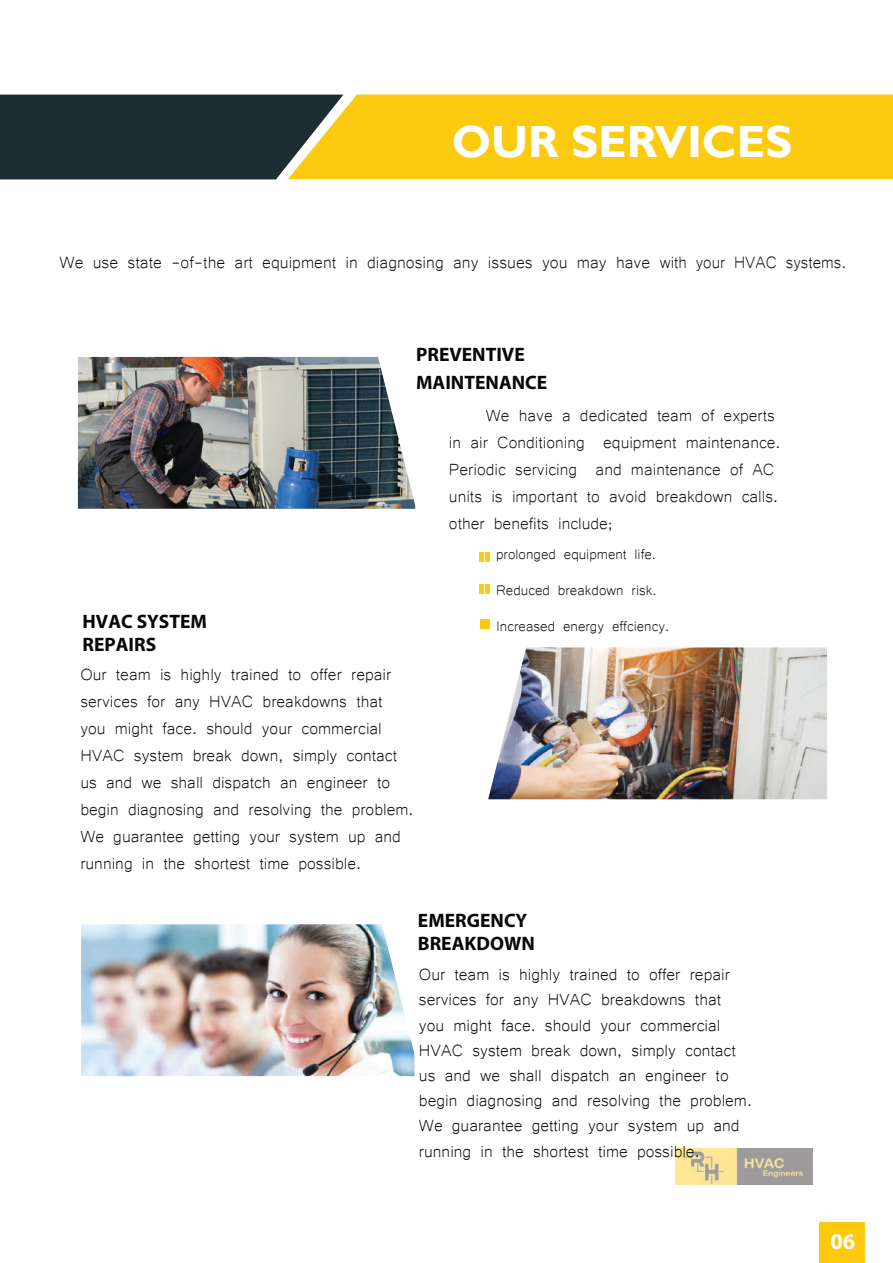
<style>
.page{position:relative;width:893px;height:1263px;background:#fff}
.page>*{position:absolute;margin:0;border:0;box-sizing:border-box;transform-origin:0 0}
.t1{font:700 45px "Gill Sans";color:#fff}
.t2{font:700 22.5px "Myriad Pro";color:#fff}
.t3{font:21.3px "Microsoft Yi Baiti";color:#0d0e0d}
.t4{font:21px/27px "Microsoft Yi Baiti";color:#0b0b0a}
.t5{font:21px/25.2px "Microsoft Yi Baiti";color:#070807}
.t6{font:21px/27px "Microsoft Yi Baiti";color:#0f100e}
.t7{font:700 19.5px/23.4px "Myriad Pro";color:#070807}
.t8{font:18px/36px "Microsoft Yi Baiti";color:#0a0c0a}
</style>
<div class="page">
<svg style="left:480px;top:552px;width:10px;height:10px"></svg>
<svg style="left:480px;top:619px;width:10px;height:10px"></svg>
<svg style="left:480px;top:584px;width:10px;height:10px"></svg>
<img style="left:675px;top:1149px;width:137px;height:35px">
<div style="left:819px;top:1223px;width:45px;height:40px;background:#fcc90d"></div>
<img style="left:81px;top:924px;width:333px;height:152px">
<div style="left:0;top:95px;width:288px;height:84px;background:#1c2d34"></div>
<div style="left:288px;top:95px;width:605px;height:84px;background:#fccb10"></div>
<img style="left:78px;top:357px;width:337px;height:152px">
<img style="left:488px;top:647px;width:339px;height:152px">
<h1 class="t1" style="left:452px;top:114px;width:342px">OUR SERVICES</h1>
<h1 class="t1" style="left:378px;top:115px;width:342px">OUR SERVICES</h1>
<p class="t3" style="left:60px;top:250px;width:788px">We use state -of-the art equipment in diagnosing any issues you may have with your HVAC systems.</p>
<p class="t7" style="left:83px;top:609px;width:126px">HVAC SYSTEM<br>REPAIRS</p>
<p class="t7" style="left:416px;top:340px;width:133px;line-height:27.9px">PREVENTIVE<br>MAINTENANCE</p>
<p class="t6" style="left:449px;top:400px;width:333px;text-indent:37px">We have a dedicated team of experts in air Conditioning equipment maintenance.<br>Periodic servicing and maintenance of AC units is important to avoid breakdown calls. other benefits include;</p>
<p class="t8" style="left:496px;top:535px;width:175px">prolonged equipment life.<br>Reduced breakdown risk.<br>Increased energy effciency.</p>
<p class="t4" style="left:80px;top:659px;width:335px">Our team is highly trained to offer repair services for any HVAC breakdowns that<br>you might face. should your commercial HVAC system break down, simply contact us and we shall dispatch an engineer to begin diagnosing and resolving the problem.<br>We guarantee getting your system up and running in the shortest time possible.</p>
<p class="t7" style="left:418px;top:908px;width:118px">EMERGENCY<br>BREAKDOWN</p>
<p class="t5" style="left:419px;top:960px;width:335px">Our team is highly trained to offer repair services for any HVAC breakdowns that<br>you might face. should your commercial HVAC system break down, simply contact us and we shall dispatch an engineer to begin diagnosing and resolving the problem.<br>We guarantee getting your system up and running in the shortest time possible.</p>
<p class="t2" style="left:830px;top:1227px;width:26px">06</p>
</div>
